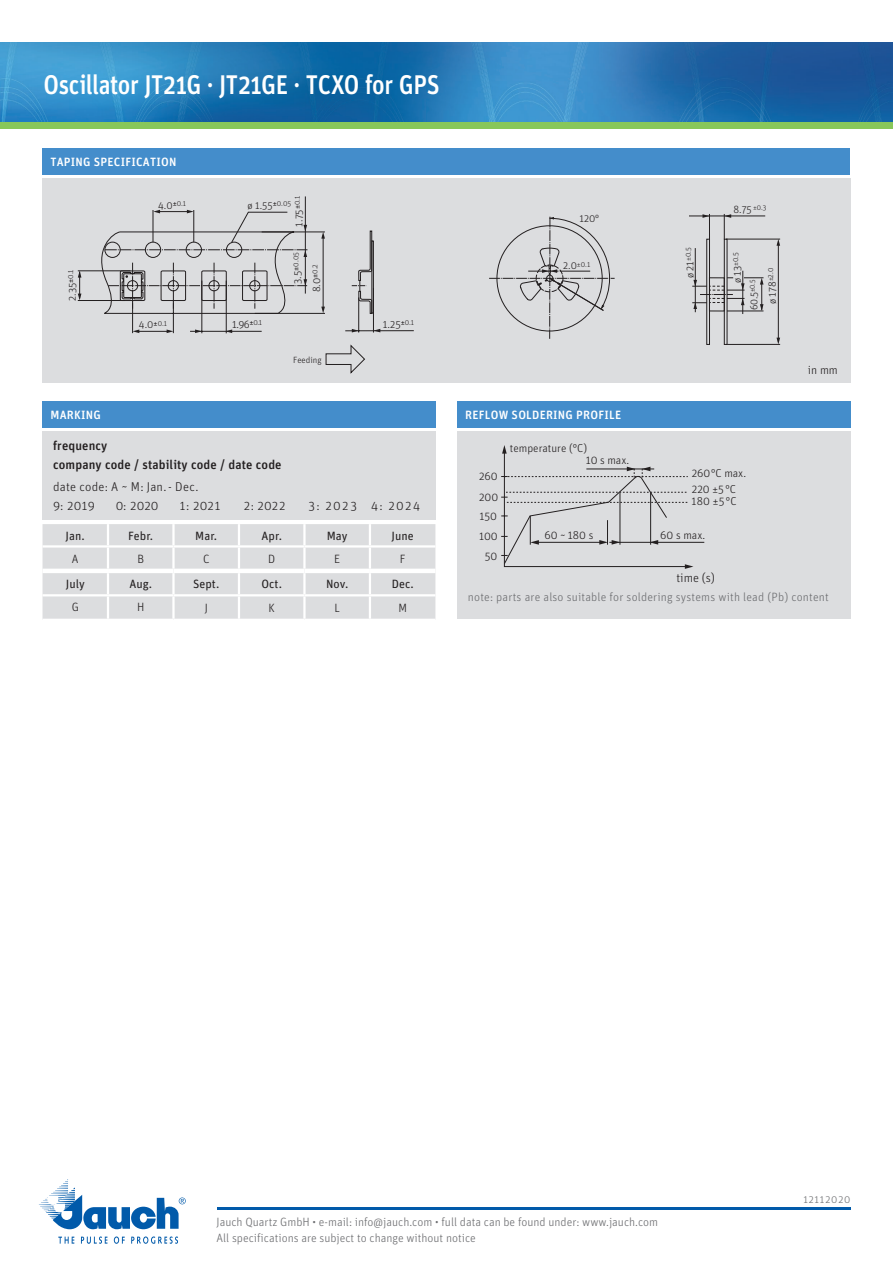
<style>
.page{position:relative;width:893px;height:1263px;background:#fff}
.page>*{position:absolute;margin:0;border:0;box-sizing:border-box;transform-origin:0 0}
.t1{font:500 27px "Unit Pro";letter-spacing:-.015em;color:#fff;scale:.9 1}
.t2{font:300 12.75px/18.8px "Unit Pro";letter-spacing:.02em;color:#231f20}
.t3{font:500 12.75px/18.8px "Unit Pro";letter-spacing:.01em;color:#231f20}
.t4{font:300 12.75px "Unit Pro";letter-spacing:.1em;color:#231f20}
.t5{font:300 12.6px "Unit Pro";color:#231f20}
.t6{font:300 12px/16.5px "Unit Pro";color:#6c6d70}
.t7{font:12px "Unit Pro";letter-spacing:.005em;color:#231f20}
.t8{font:500 12px "Unit Pro";letter-spacing:.02em;color:#fff}
.t9{font:300 12px "Unit Pro";color:#231f20}
.t10{font:300 11.4px/20.7px "Unit Pro";color:#231f20}
.t11{font:300 10.8px "Unit Pro";color:#231f20}
.t12{font:300 10.5px "Unit Pro";letter-spacing:-.025em;color:#231f20}
.t13{font:300 10.5px "Unit Pro";letter-spacing:-.025em;color:#231f20;scale:.95 1}
.t14{font:300 10.5px "Unit Pro";color:#6c6d70}
.t15{font:300 9px "Unit Pro";color:#231f20}
.t16{font:300 7.5px "Unit Pro";color:#231f20}
.t17{font:300 7.2px "Unit Pro";color:#231f20}
.s1{font-size:10.5px}
.s2{font-weight:400}
</style>
<div class="page">
<img style="left:0;top:43px;width:893px;height:80px">
<div style="left:43px;top:178px;width:808px;height:204px;background:#dcdddf"></div>
<hr style="left:78px;top:270px;width:52px;height:1px;background:#231f20">
<hr style="left:78px;top:300px;width:47px;height:1px;background:#231f20">
<svg style="left:78px;top:271px;width:3px;height:29px"></svg>
<hr style="left:305px;top:196px;width:1px;height:30px;background:#231f20">
<hr style="left:345px;top:330px;width:69px;height:1px;background:#231f20">
<svg style="left:325px;top:344px;width:40px;height:30px"></svg>
<svg style="left:92px;top:210px;width:288px;height:124px"></svg>
<hr style="left:726px;top:239px;width:54px;height:1px;background:#231f20">
<hr style="left:778px;top:243px;width:1px;height:99px;background:#231f20">
<hr style="left:689px;top:216px;width:76px;height:1px;background:#231f20">
<hr style="left:727px;top:344px;width:53px;height:1px;background:#231f20">
<svg style="left:489px;top:214px;width:274px;height:131px"></svg>
<svg style="left:776px;top:338px;width:4px;height:6px"></svg>
<svg style="left:776px;top:239px;width:4px;height:7px"></svg>
<svg style="left:58px;top:1236px;width:16px;height:7px"></svg>
<svg style="left:81px;top:1236px;width:26px;height:8px"></svg>
<svg style="left:114px;top:1236px;width:11px;height:8px"></svg>
<svg style="left:131px;top:1236px;width:47px;height:8px"></svg>
<svg style="left:39px;top:1179px;width:147px;height:50px"></svg>
<div style="left:43px;top:149px;width:807px;height:26px;background:#448dcb"></div>
<hr style="left:217px;top:1208px;width:633px;height:2px;background:#015aaa">
<div style="left:43px;top:524px;width:392px;height:95px;background:#dcdddf"></div>
<hr style="left:43px;top:545px;width:65px;height:3px;background:#fff">
<hr style="left:108px;top:545px;width:65px;height:3px;background:#fff">
<hr style="left:173px;top:545px;width:66px;height:3px;background:#fff">
<hr style="left:239px;top:545px;width:65px;height:3px;background:#fff">
<hr style="left:304px;top:545px;width:66px;height:3px;background:#fff">
<hr style="left:370px;top:545px;width:65px;height:3px;background:#fff">
<hr style="left:43px;top:594px;width:65px;height:2px;background:#fff">
<hr style="left:108px;top:594px;width:65px;height:2px;background:#fff">
<hr style="left:173px;top:594px;width:66px;height:2px;background:#fff">
<hr style="left:239px;top:594px;width:65px;height:2px;background:#fff">
<hr style="left:304px;top:594px;width:66px;height:2px;background:#fff">
<hr style="left:370px;top:594px;width:65px;height:2px;background:#fff">
<hr style="left:107px;top:524px;width:2px;height:21px;background:#fff">
<hr style="left:172px;top:524px;width:3px;height:21px;background:#fff">
<hr style="left:238px;top:524px;width:2px;height:21px;background:#fff">
<hr style="left:303px;top:524px;width:3px;height:21px;background:#fff">
<hr style="left:369px;top:524px;width:2px;height:21px;background:#fff">
<hr style="left:107px;top:548px;width:2px;height:21px;background:#fff">
<hr style="left:172px;top:548px;width:3px;height:21px;background:#fff">
<hr style="left:238px;top:548px;width:2px;height:21px;background:#fff">
<hr style="left:303px;top:548px;width:3px;height:21px;background:#fff">
<hr style="left:369px;top:548px;width:2px;height:21px;background:#fff">
<hr style="left:107px;top:573px;width:2px;height:21px;background:#fff">
<hr style="left:172px;top:573px;width:3px;height:21px;background:#fff">
<hr style="left:238px;top:573px;width:2px;height:21px;background:#fff">
<hr style="left:303px;top:573px;width:3px;height:21px;background:#fff">
<hr style="left:369px;top:573px;width:2px;height:21px;background:#fff">
<hr style="left:107px;top:596px;width:2px;height:23px;background:#fff">
<hr style="left:172px;top:596px;width:3px;height:23px;background:#fff">
<hr style="left:238px;top:596px;width:2px;height:23px;background:#fff">
<hr style="left:303px;top:596px;width:3px;height:23px;background:#fff">
<hr style="left:369px;top:596px;width:2px;height:23px;background:#fff">
<hr style="left:43px;top:569px;width:65px;height:4px;background:#fff">
<hr style="left:108px;top:569px;width:65px;height:4px;background:#fff">
<hr style="left:173px;top:569px;width:66px;height:4px;background:#fff">
<hr style="left:239px;top:569px;width:65px;height:4px;background:#fff">
<hr style="left:304px;top:569px;width:66px;height:4px;background:#fff">
<hr style="left:370px;top:569px;width:65px;height:4px;background:#fff">
<div style="left:43px;top:402px;width:393px;height:26px;background:#448dcb"></div>
<div style="left:43px;top:431px;width:393px;height:89px;background:#dcdddf"></div>
<div style="left:0;top:123px;width:893px;height:6px;background:#88c75a"></div>
<div style="left:457px;top:431px;width:394px;height:187px;background:#dcdddf"></div>
<svg style="left:501px;top:445px;width:204px;height:124px"></svg>
<hr style="left:586px;top:469px;width:68px;height:1px;background:#231f20">
<div style="left:457px;top:402px;width:394px;height:26px;background:#448dcb"></div>
<h1 class="t1" style="left:43px;top:65px;width:442px">Oscillator JT21G · JT21GE · TCXO for GPS</h1>
<p class="t8" style="left:50px;top:153px;width:128px">TAPING SPECIFICATION</p>
<p class="t12" style="left:158px;top:198px;width:30px">4.0<sup>±</sup><sup>0.1</sup></p>
<p class="t12" style="left:292px;top:227px;width:32px;rotate:-90deg">1.75<sup>±</sup><sup>0.1</sup></p>
<p class="t12" style="left:248px;top:198px;width:45px">ø 1.55<sup>±</sup><sup>0.05</sup></p>
<p class="t12" style="left:66px;top:301px;width:33px;rotate:-90deg">2.35<sup>±</sup><sup>0.1</sup></p>
<p class="t16" style="left:291px;top:284px;width:33px;rotate:-90deg"><span class="s1">3.5</span><span class="s2">±</span>0.05</p>
<p class="t12" style="left:310px;top:292px;width:30px;rotate:-90deg">8.0<sup>±</sup><sup>0.2</sup></p>
<p class="t12" style="left:139px;top:318px;width:30px">4.0<sup>±</sup><sup>0.1</sup></p>
<p class="t11" style="left:232px;top:317px;width:32px">1.96<sup>±</sup><sup>0.1</sup></p>
<p class="t11" style="left:383px;top:317px;width:33px">1.25<sup>±</sup><sup>0.1</sup></p>
<p class="t15" style="left:293px;top:354px;width:30px">Feeding</p>
<p class="t8" style="left:50px;top:406px;width:52px">MARKING</p>
<p class="t3" style="left:53px;top:435px;width:230px">frequency<br>company code / stability code / date code</p>
<p class="t2" style="left:53px;top:477px;width:147px">date code: A ~ M: Jan.- Dec.<br>9: 2019</p>
<p class="t2" style="left:116px;top:496px;width:44px">0: 2020</p>
<p class="t2" style="left:179px;top:496px;width:44px">1: 2021</p>
<p class="t2" style="left:244px;top:496px;width:44px">2: 2022</p>
<p class="t4" style="left:308px;top:497px;width:113px">3: 2023 4: 2024</p>
<p class="t7" style="left:66px;top:527px;width:21px">Jan.</p>
<p class="t7" style="left:128px;top:527px;width:27px">Febr.</p>
<p class="t7" style="left:195px;top:527px;width:24px">Mar.</p>
<p class="t7" style="left:261px;top:527px;width:22px">Apr.</p>
<p class="t7" style="left:327px;top:527px;width:22px">May</p>
<p class="t7" style="left:392px;top:527px;width:24px">June</p>
<p class="t9" style="left:72px;top:551px;width:8px">A</p>
<p class="t9" style="left:137px;top:551px;width:8px">B</p>
<p class="t9" style="left:203px;top:551px;width:8px">C</p>
<p class="t9" style="left:268px;top:551px;width:9px">D</p>
<p class="t9" style="left:334px;top:551px;width:8px">E</p>
<p class="t9" style="left:400px;top:551px;width:7px">F</p>
<p class="t7" style="left:66px;top:575px;width:21px">July</p>
<p class="t7" style="left:129px;top:575px;width:24px">Aug.</p>
<p class="t7" style="left:193px;top:576px;width:28px">Sept.</p>
<p class="t7" style="left:261px;top:576px;width:22px">Oct.</p>
<p class="t7" style="left:326px;top:576px;width:24px">Nov.</p>
<p class="t7" style="left:392px;top:576px;width:23px">Dec.</p>
<p class="t9" style="left:72px;top:599px;width:9px">G</p>
<p class="t9" style="left:137px;top:599px;width:9px">H</p>
<p class="t9" style="left:205px;top:600px;width:5px">J</p>
<p class="t9" style="left:269px;top:600px;width:8px">K</p>
<p class="t9" style="left:334px;top:600px;width:7px">L</p>
<p class="t9" style="left:398px;top:600px;width:10px">M</p>
<p class="t12" style="left:580px;top:211px;width:21px">120°</p>
<p class="t16" style="left:563px;top:259px;width:29px"><span class="s1">2.0</span>±0.1</p>
<p class="t8" style="left:465px;top:406px;width:157px">REFLOW SOLDERING PROFILE</p>
<p class="t10" style="left:510px;top:438px;width:79px">temperature (°C)</p>
<p class="t10" style="left:479px;top:466px;width:21px">260<br>200</p>
<p class="t10" style="left:480px;top:506px;width:19px">150</p>
<p class="t10" style="left:586px;top:450px;width:45px">10 s max.</p>
<p class="t12" style="left:733px;top:202px;width:20px">8.75</p>
<p class="t17" style="left:753px;top:203px;width:15px">±0.3</p>
<p class="t16" style="left:683px;top:278px;width:33px;rotate:-90deg"><span class="s1">ø 21</span>±0.5</p>
<p class="t16" style="left:731px;top:283px;width:32px;rotate:-90deg"><span class="s1">ø 13</span>±0.5</p>
<p class="t13" style="left:747px;top:310px;width:33px;rotate:-90deg">60.5<sup>±0.5</sup></p>
<p class="t12" style="left:765px;top:304px;width:38px;rotate:-90deg">ø 178<sup>±2.0</sup></p>
<p class="t10" style="left:692px;top:463px;width:56px">260 °C max.</p>
<p class="t10" style="left:691px;top:491px;width:47px">180 ±5 °C</p>
<p class="t10" style="left:692px;top:478px;width:46px">220 ±5 °C</p>
<p class="t10" style="left:479px;top:525px;width:20px">100</p>
<p class="t10" style="left:544px;top:525px;width:50px">60 ~ 180 s</p>
<p class="t10" style="left:660px;top:525px;width:46px">60 s max.</p>
<p class="t10" style="left:485px;top:545px;width:14px">50</p>
<p class="t5" style="left:676px;top:569px;width:40px">time (s)</p>
<p class="t9" style="left:808px;top:362px;width:31px">in mm</p>
<p class="t6" style="left:468px;top:589px;width:362px">note: parts are also suitable for soldering systems with lead (Pb) content</p>
<p class="t14" style="left:803px;top:1193px;width:49px">12112020</p>
<p class="t6" style="left:217px;top:1213px;width:443px">Jauch Quartz GmbH • e-mail: info@jauch.com • full data can be found under: www.jauch.com<br>All specifications are subject to change without notice</p>
</div>
